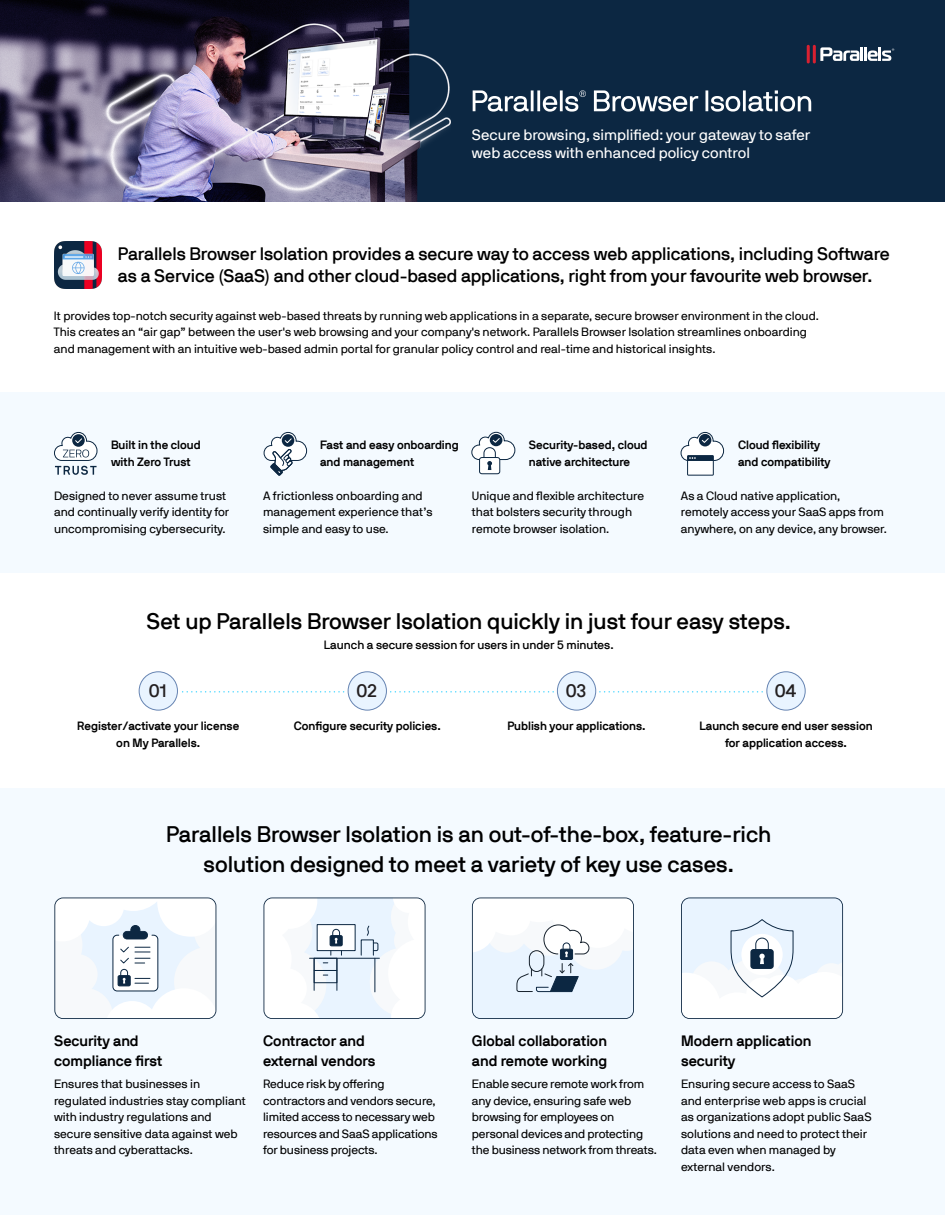
<style>
.page{position:relative;width:945px;height:1215px;background:#fff}
.page>*{position:absolute;margin:0;border:0;box-sizing:border-box;transform-origin:0 0}
.t1{font:22.5px/30px "NB International Pro Med";color:#000;text-align:center}
.t2{font:18px/22.5px "NB International Pro Med";letter-spacing:-.005em;color:#000}
.t3{font:18px "NB International Pro Med";letter-spacing:-.01em;color:#231f20}
.t4{font:15px/19.5px "NB International Pro Bol";color:#000}
.t5{font:15px/18px "NB International Pro Reg";color:#fff}
.t6{font:12px/16.5px "NB International Pro Reg";color:#000}
.t7{font:12px/16.5px "NB International Pro Bol";color:#000}
.t8{font:12px "NB International Pro Med";color:#000}
</style>
<div class="page">
<div style="left:0;top:393px;width:944px;height:180px;background:#f4faff"></div>
<div style="left:0;top:788px;width:945px;height:427px;background:#f4faff"></div>
<div style="left:0;top:0;width:945px;height:202px;background:#0c2742"></div>
<img style="left:0;top:0;width:450px;height:202px">
<svg style="left:183px;top:691px;width:162px;height:2px"></svg>
<svg style="left:391px;top:691px;width:163px;height:2px"></svg>
<svg style="left:600px;top:691px;width:163px;height:2px"></svg>
<div style="left:139px;top:672px;width:38px;height:38px;background:#e9f4ff;border-radius:50%"></div>
<div style="left:139px;top:671px;width:39px;height:40px;border:1px solid #6684b2;border-radius:50%"></div>
<div style="left:348px;top:672px;width:38px;height:38px;background:#e9f4ff;border-radius:50%"></div>
<div style="left:348px;top:671px;width:39px;height:40px;border:1px solid #6684b2;border-radius:50%"></div>
<div style="left:557px;top:672px;width:39px;height:38px;background:#e9f4ff;border-radius:50%"></div>
<div style="left:557px;top:671px;width:39px;height:40px;border:1px solid #6684b2;border-radius:50%"></div>
<div style="left:767px;top:672px;width:38px;height:38px;background:#e9f4ff;border-radius:50%"></div>
<div style="left:766px;top:671px;width:40px;height:40px;border:1px solid #6684b2;border-radius:50%"></div>
<hr style="left:807px;top:45px;width:3px;height:18px;background:#d92131;border-radius:2px">
<hr style="left:813px;top:45px;width:3px;height:18px;background:#d92131;border-radius:2px">
<hr style="left:864px;top:47px;width:3px;height:14px;background:#fff">
<hr style="left:860px;top:47px;width:3px;height:14px;background:#fff">
<svg style="left:820px;top:47px;width:39px;height:14px"></svg>
<svg style="left:868px;top:47px;width:26px;height:14px"></svg>
<svg style="left:473px;top:90px;width:56px;height:22px"></svg>
<hr style="left:531px;top:90px;width:3px;height:21px;background:#fff">
<hr style="left:537px;top:90px;width:3px;height:21px;background:#fff">
<svg style="left:543px;top:96px;width:14px;height:16px"></svg>
<hr style="left:560px;top:90px;width:3px;height:21px;background:#fff">
<svg style="left:565px;top:90px;width:21px;height:22px"></svg>
<svg style="left:594px;top:90px;width:104px;height:22px"></svg>
<hr style="left:705px;top:90px;width:3px;height:21px;background:#fff">
<svg style="left:711px;top:96px;width:29px;height:16px"></svg>
<hr style="left:743px;top:90px;width:3px;height:21px;background:#fff">
<svg style="left:748px;top:90px;width:63px;height:22px"></svg>
<svg style="left:54px;top:432px;width:44px;height:43px"></svg>
<svg style="left:263px;top:432px;width:44px;height:44px"></svg>
<svg style="left:680px;top:432px;width:44px;height:44px"></svg>
<svg style="left:472px;top:898px;width:162px;height:121px"></svg>
<svg style="left:264px;top:898px;width:162px;height:121px"></svg>
<svg style="left:54px;top:898px;width:162px;height:121px"></svg>
<svg style="left:681px;top:898px;width:162px;height:121px"></svg>
<div style="left:480px;top:458px;width:20px;height:16px;background:#fff;border-radius:2px"></div>
<div style="left:479px;top:457px;width:21px;height:17px;border:1px solid #0c2742;border-radius:2px"></div>
<svg style="left:471px;top:432px;width:45px;height:38px"></svg>
<img style="left:54px;top:242px;width:47px;height:47px">
<p class="t5" style="left:472px;top:126px;width:340px">Secure browsing, simplified: your gateway to safer web access with enhanced policy control</p>
<h2 class="t2" style="left:118px;top:242px;width:773px">Parallels Browser Isolation provides a secure way to access web applications, including Software as a Service (SaaS) and other cloud-based applications, right from your favourite web browser.</h2>
<p class="t6" style="left:54px;top:307px;width:767px">It provides top-notch security against web-based threats by running web applications in a separate, secure browser environment in the cloud.<br>This creates an “air gap” between the user's web browsing and your company's network. Parallels Browser Isolation streamlines onboarding and management with an intuitive web-based admin portal for granular policy control and real-time and historical insights.</p>
<p class="t7" style="left:111px;top:437px;width:91px">Built in the cloud with Zero Trust</p>
<p class="t7" style="left:320px;top:437px;width:140px">Fast and easy onboarding and management</p>
<p class="t7" style="left:529px;top:437px;width:120px">Security-based, cloud native architecture</p>
<p class="t7" style="left:738px;top:437px;width:94px">Cloud flexibility and compatibility</p>
<p class="t6" style="left:54px;top:487px;width:177px">Designed to never assume trust and continually verify identity for uncompromising cybersecurity.</p>
<p class="t6" style="left:263px;top:487px;width:171px">A frictionless onboarding and management experience that’s simple and easy to use.</p>
<p class="t6" style="left:472px;top:487px;width:174px">Unique and flexible architecture that bolsters security through remote browser isolation.</p>
<p class="t6" style="left:681px;top:487px;width:208px">As a Cloud native application, remotely access your SaaS apps from anywhere, on any device, any browser.</p>
<h1 class="t1" style="left:146px;top:606px;width:646px">Set up Parallels Browser Isolation quickly in just four easy steps.</h1>
<p class="t8" style="left:324px;top:638px;width:291px">Launch a secure session for users in under 5 minutes.</p>
<h2 class="t3" style="left:149px;top:681px;width:20px">01</h2>
<h2 class="t3" style="left:356px;top:680px;width:22px">02</h2>
<h2 class="t3" style="left:565px;top:680px;width:22px">03</h2>
<h2 class="t3" style="left:774px;top:680px;width:23px">04</h2>
<p class="t7" style="left:77px;top:718px;width:163px;text-align:center">Register/activate your license on My Parallels.</p>
<p class="t7" style="left:294px;top:718px;width:149px">Configure security policies.</p>
<p class="t7" style="left:507px;top:718px;width:140px">Publish your applications.</p>
<p class="t7" style="left:699px;top:718px;width:175px;text-align:center">Launch secure end user session for application access.</p>
<h1 class="t1" style="left:166px;top:819px;width:607px">Parallels Browser Isolation is an out-of-the-box, feature-rich solution designed to meet a variety of key use cases.</h1>
<p class="t4" style="left:54px;top:1031px;width:110px">Security and compliance first</p>
<p class="t4" style="left:263px;top:1031px;width:114px">Contractor and external vendors</p>
<p class="t4" style="left:472px;top:1031px;width:137px">Global collaboration and remote working</p>
<p class="t4" style="left:681px;top:1031px;width:132px">Modern application security</p>
<p class="t6" style="left:54px;top:1076px;width:193px">Ensures that businesses in regulated industries stay compliant with industry regulations and secure sensitive data against web threats and cyberattacks.</p>
<p class="t6" style="left:263px;top:1076px;width:176px">Reduce risk by offering contractors and vendors secure, limited access to necessary web resources and SaaS applications for business projects.</p>
<p class="t6" style="left:472px;top:1076px;width:186px">Enable secure remote work from any device, ensuring safe web browsing for employees on personal devices and protecting the business network from threats.</p>
<p class="t6" style="left:681px;top:1076px;width:192px">Ensuring secure access to SaaS and enterprise web apps is crucial as organizations adopt public SaaS solutions and need to protect their data even when managed by external vendors.</p>
</div>
